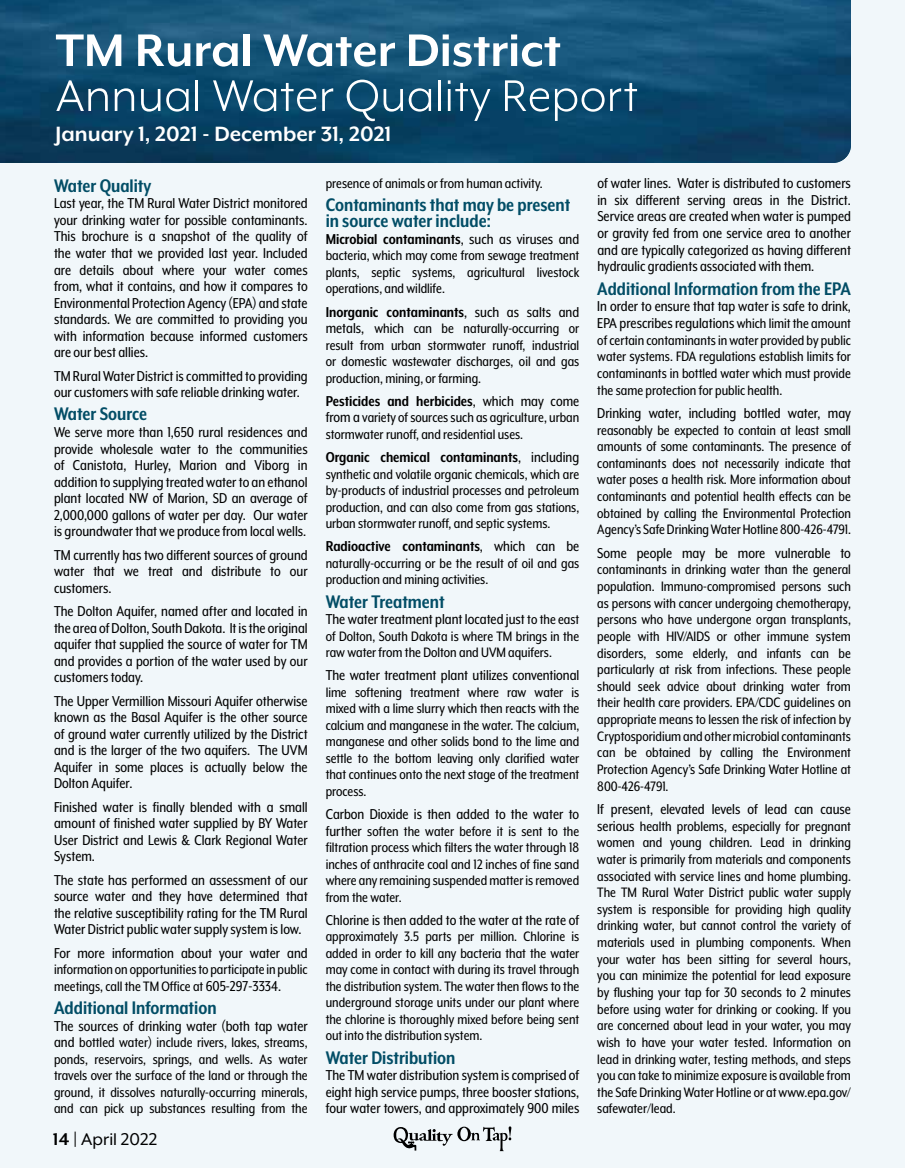
<style>
.page{position:relative;width:905px;height:1168px;background:#fff}
.page>*{position:absolute;margin:0;border:0;box-sizing:border-box;transform-origin:0 0}
.t1{font:700 52.5px "Mr Eaves XL Mod OT";color:#fff}
.t2{font:51px "Mr Eaves XL Mod OT";letter-spacing:.01em;color:#fff}
.t3{font:700 23.85px "Mr Eaves XL Mod OT";color:#fff}
.t4{font:700 21px/16.5px "Mr Eaves XL Mod Nar OT";color:#024d66}
.t5{font:19.5px "Mr Eaves XL Mod OT";color:#000}
.t6{font:16.5px/16.5px "Mr Eaves XL Mod Nar OT";color:#000;text-align:justify}
.t7{font:700 16.5px "Mr Eaves XL Mod Nar OT";color:#000}
.t8{font:15.75px/16.6px "Mr Eaves XL Mod Nar OT";color:#000;text-align:justify}
.s1{font-size:16.5px}
.s2{font-weight:400}
.s3{font-size:15.75px}
.s4{font-weight:700}
</style>
<div class="page">
<div style="left:0;top:0;width:904px;height:1168px;background:#f1f7fa"></div>
<svg style="left:393px;top:1126px;width:118px;height:25px"></svg>
<img style="left:0;top:0;width:850px;height:163px">
<h1 class="t1" style="left:56px;top:21px;width:507px">TM Rural Water District</h1>
<h2 class="t2" style="left:56px;top:70px;width:584px">Annual Water Quality Report</h2>
<h3 class="t3" style="left:56px;top:121px;width:337px">January 1, 2021 - December 31, 2021</h3>
<h3 class="t4" style="left:54px;top:177px;width:99px">Water Quality</h3>
<p class="t6" style="left:54px;top:195px;width:255px">Last year, the TM Rural Water District monitored your drinking water for possible contaminants.<br>This brochure is a snapshot of the quality of the water that we provided last year. Included are details about where your water comes from, what it contains, and how it compares to Environmental Protection Agency (EPA) and state standards. We are committed to providing you with information because informed customers are our best allies.</p>
<p class="t6" style="left:54px;top:367px;width:255px">TM Rural Water District is committed to providing our customers with safe reliable drinking water.</p>
<h3 class="t4" style="left:54px;top:406px;width:95px">Water Source</h3>
<p class="t6" style="left:54px;top:424px;width:255px">We serve more than 1,650 rural residences and provide wholesale water to the communities of Canistota, Hurley, Marion and Viborg in addition to supplying treated water to an ethanol plant located NW of Marion, SD an average of 2,000,000 gallons of water per day. Our water is groundwater that we produce from local wells.</p>
<p class="t6" style="left:54px;top:546px;width:255px">TM currently has two different sources of ground water that we treat and distribute to our customers.</p>
<p class="t6" style="left:54px;top:603px;width:255px">The Dolton Aquifer, named after and located in the area of Dolton, South Dakota. It is the original aquifer that supplied the source of water for TM and provides a portion of the water used by our customers today.</p>
<p class="t6" style="left:54px;top:692px;width:255px">The Upper Vermillion Missouri Aquifer otherwise known as the Basal Aquifer is the other source of ground water currently utilized by the District and is the larger of the two aquifers. The UVM Aquifer in some places is actually below the Dolton Aquifer.</p>
<p class="t6" style="left:54px;top:798px;width:255px">Finished water is finally blended with a small amount of finished water supplied by BY Water User District and Lewis &amp; Clark Regional Water System.</p>
<p class="t6" style="left:54px;top:871px;width:255px">The state has performed an assessment of our source water and they have determined that the relative susceptibility rating for the TM Rural Water District public water supply system is low.</p>
<p class="t6" style="left:54px;top:944px;width:255px">For more information about your water and</p>
<p class="t8" style="left:54px;top:961px;width:255px">information on opportunities to participate in public meetings, call the TM Office at <span class="s1">605-297-3334.</span></p>
<h3 class="t4" style="left:54px;top:999px;width:164px">Additional Information</h3>
<p class="t6" style="left:54px;top:1017px;width:255px">The sources of drinking water (both tap water</p>
<p class="t8" style="left:54px;top:1034px;width:255px"><span class="s1">and</span> bottled water) include rivers, lakes, streams, ponds, reservoirs, springs, and wells. As water travels over the surface of the land or through the ground, it dissolves naturally-occurring minerals, and can pick up substances resulting from the</p>
<p class="t8" style="left:325px;top:175px;width:219px">presence of animals or from human activity.</p>
<h3 class="t4" style="left:325px;top:196px;width:246px">Contaminants that may be present in source water include:</h3>
<p class="t7" style="left:325px;top:231px;width:255px">Microbial contaminants<span class="s2">, such as viruses and</span></p>
<p class="t8" style="left:325px;top:247px;width:255px">bacteria, which may come from sewage treatment plants, septic systems, agricultural livestock operations, and wildlife.</p>
<p class="t7" style="left:325px;top:303px;width:255px">Inorganic contaminants<span class="s2">, such as salts and</span></p>
<p class="t8" style="left:325px;top:320px;width:255px"><span class="s1">metals,</span> which can be naturally-occurring or result from urban stormwater runoff, industrial or domestic wastewater discharges, oil and gas production, mining, or farming.</p>
<p class="t7" style="left:325px;top:393px;width:255px">Pesticides and herbicides<span class="s2">, which may come</span></p>
<p class="t8" style="left:325px;top:409px;width:255px"><span class="s1">from a</span> variety of sources such as agriculture, urban stormwater runoff, and residential uses.</p>
<p class="t7" style="left:325px;top:449px;width:255px">Organic chemical contaminants<span class="s2">, including</span></p>
<p class="t8" style="left:325px;top:466px;width:255px">synthetic and volatile organic chemicals, which are by-products of industrial processes and petroleum production, and can also come from gas stations, urban stormwater runoff, and septic systems.</p>
<p class="t7" style="left:325px;top:538px;width:255px">Radioactive contaminants<span class="s2">, which can be</span></p>
<p class="t8" style="left:325px;top:555px;width:255px">naturally-occurring or be the result of oil and gas production and mining activities.</p>
<h3 class="t4" style="left:325px;top:593px;width:121px">Water Treatment</h3>
<p class="t6" style="left:325px;top:611px;width:255px">The water treatment plant located just <span class="s3">to the east</span></p>
<p class="t8" style="left:325px;top:628px;width:255px">of Dolton, South Dakota is where TM brings in the raw water from the Dolton and UVM aquifers.</p>
<p class="t6" style="left:325px;top:667px;width:255px">The water treatment plant utilizes conventional</p>
<p class="t8" style="left:325px;top:684px;width:255px">lime softening treatment where raw water is mixed with a lime slurry which then reacts with the calcium and manganese in the water. The calcium, manganese and other solids bond to the lime and settle to the bottom leaving only clarified water that continues onto the next stage of the treatment process.</p>
<p class="t6" style="left:325px;top:806px;width:255px">Carbon Dioxide is then added to the water to</p>
<p class="t8" style="left:325px;top:823px;width:255px"><span class="s1">further</span> soften the water before it is sent to the filtration process which filters the water through 18 inches of anthracite coal and 12 inches of fine sand where any remaining suspended matter is removed from the water.</p>
<p class="t6" style="left:325px;top:912px;width:255px">Chlorine is then added to the water at the rate of</p>
<p class="t8" style="left:325px;top:928px;width:255px">approximately 3.5 parts per million. Chlorine is added in order to kill any bacteria that the water may come in contact with during its travel through the distribution system. The water then flows to the underground storage units under our plant where the chlorine is thoroughly mixed before being sent out into the distribution system.</p>
<h3 class="t4" style="left:325px;top:1049px;width:131px">Water Distribution</h3>
<p class="t6" style="left:325px;top:1067px;width:255px">The TM water distribution system is comprised of eight high service pumps, three booster stations, four water towers, and approximately 900 miles</p>
<p class="t6" style="left:597px;top:175px;width:255px">of water lines. Water is distributed to customers in six different serving areas in the District.<br>Service areas are created when water is pumped or gravity fed from one service area to another and are typically categorized as having different hydraulic gradients associated with them.</p>
<h3 class="t4" style="left:597px;top:280px;width:255px">Additional Information from the EPA</h3>
<p class="t6" style="left:597px;top:298px;width:255px">In order to ensure that tap water is safe to drink,<br>EPA prescribes regulations <span class="s3">which limit the amount</span></p>
<p class="t8" style="left:597px;top:332px;width:255px">of certain contaminants in water provided by public water <span class="s1">s</span>ystems. FDA regulations establish limits for contaminants in bottled water which must provide the same protection for public health.</p>
<p class="t6" style="left:597px;top:405px;width:255px">Drinking water, including bottled water, may</p>
<p class="t8" style="left:597px;top:421px;width:255px">reasonably be expected to contain at least small amounts of some contaminants. The presence of contaminants does not necessarily indicate that water poses a health risk. More information about contaminants and potential health effects can be obtained by calling the Environmental Protection Agency’s Safe Drinking Water Hotline 800-426-4791.</p>
<p class="t6" style="left:597px;top:544px;width:255px">Some people may be more vulnerable to</p>
<p class="t8" style="left:597px;top:561px;width:255px">contaminants in drinking water than the general population. Immuno-compromised persons such as persons with cancer undergoing chemotherapy, persons who have undergone organ transplants, people with HIV/AIDS or other immune system disorders, some elderly, and infants can be particularly at risk from infections. These people should seek advice about drinking water from their health care providers. EPA/CDC guidelines on appropriate means to lessen the risk of infection by Cryptosporidium and other microbial contaminants can be obtained by calling the Environment Protection Agency’s Safe Drinking Water Hotline at 800-426-4791.</p>
<p class="t6" style="left:597px;top:801px;width:255px">If present, elevated levels of lead can cause</p>
<p class="t8" style="left:597px;top:817px;width:255px"><span class="s1">serious</span> health problems, especially for pregnant women and young children. Lead in drinking water is primarily from materials and components associated with service lines and home plumbing.<br>The TM Rural Water District public water supply system is responsible for providing high quality drinking water, but cannot control the variety of materials used in plumbing components. When your water has been sitting for several hours, you can minimize the potential for lead exposure by flushing your tap for 30 seconds to 2 minutes before using water for drinking or cooking. If you are concerned about lead in your water, you may wish to have your water tested. Information on lead in drinking water, testing methods, and steps you can take to minimize exposure is available from the Safe Drinking Water Hotline or at www.epa.gov/ safewater/lead.</p>
<p class="t5" style="left:53px;top:1129px;width:106px"><span class="s4">14</span> | April 2022</p>
</div>
